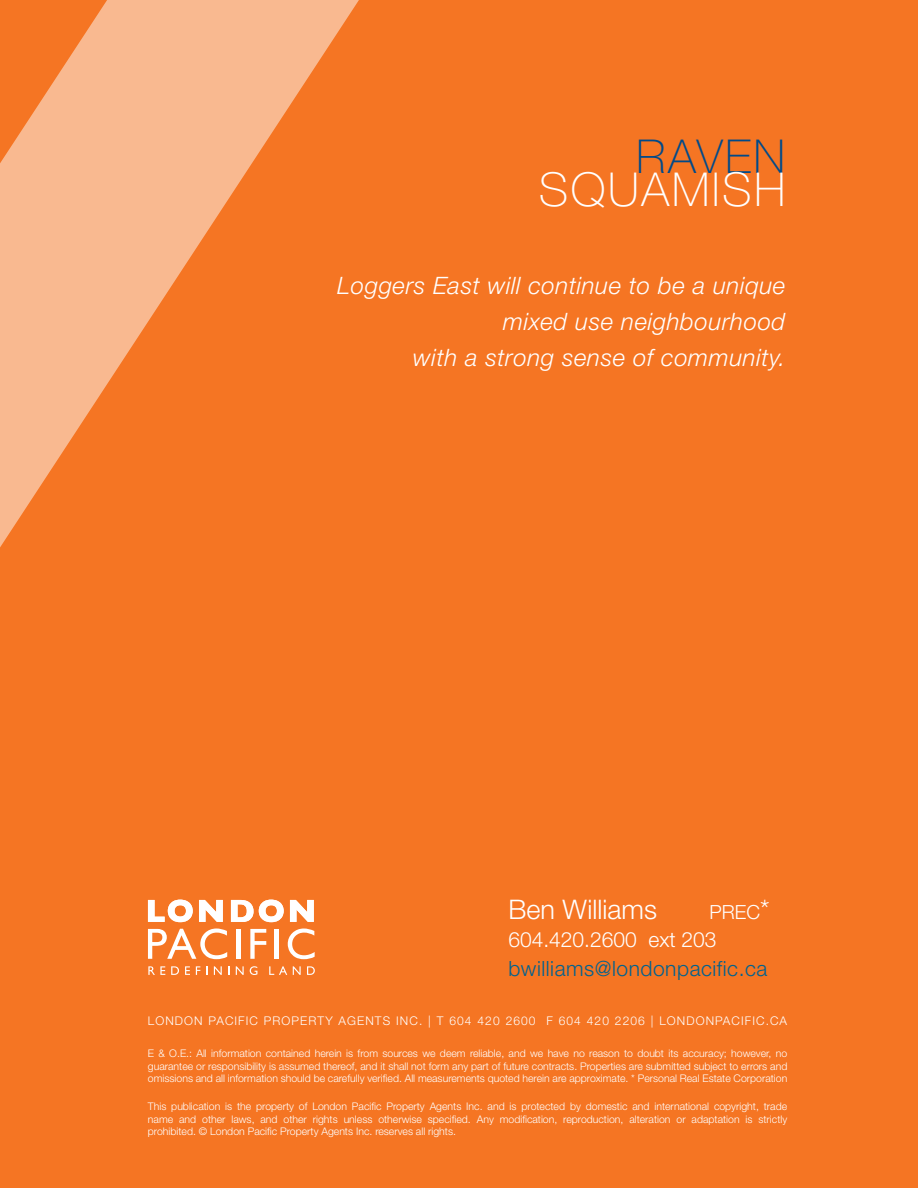
<style>
.page{position:relative;width:918px;height:1188px;background:#f57523}
.page>*{position:absolute;margin:0;border:0;box-sizing:border-box;transform-origin:0 0}
.Headline{font:100 46.8px/33px "Helvetica Neue LT Std";letter-spacing:.05em;color:#fff;text-align:right}
.text_names{font:300 27px "Helvetica Neue LT Std";color:#fff}
.text_footer{font:italic 300 24px/36px "Helvetica Neue LT Std";letter-spacing:.025em;color:#fff;text-align:right}
.email{font:300 21px "Helvetica Neue LT Std";letter-spacing:.025em;color:#00628e}
.text_phone{font:300 21px "Helvetica Neue LT Std";color:#fff}
.text_names-2{font:300 19.5px "Helvetica Neue LT Std";color:#fff}
.text_footer-2{font:300 12px "Helvetica Neue LT Std";letter-spacing:.09em;color:#fff}
.text_footer-3{font:300 10.5px/12.6px "Helvetica Neue LT Std";color:#fff;text-align:justify}
.s1{color:#004a89}
.s2{font-size:27px}
</style>
<div class="page">
<svg style="left:148px;top:900px;width:45px;height:22px"></svg>
<svg style="left:199px;top:900px;width:24px;height:22px"></svg>
<svg style="left:231px;top:900px;width:53px;height:22px"></svg>
<svg style="left:290px;top:900px;width:24px;height:22px"></svg>
<svg style="left:148px;top:929px;width:79px;height:30px"></svg>
<hr style="left:236px;top:929px;width:4px;height:30px;background:#fff">
<svg style="left:250px;top:929px;width:16px;height:30px"></svg>
<div style="left:274px;top:929px;width:5px;height:30px;background:#fff"></div>
<svg style="left:288px;top:929px;width:27px;height:30px"></svg>
<svg style="left:148px;top:966px;width:17px;height:9px"></svg>
<svg style="left:171px;top:966px;width:8px;height:9px"></svg>
<svg style="left:185px;top:966px;width:5px;height:9px"></svg>
<svg style="left:196px;top:966px;width:4px;height:9px"></svg>
<svg style="left:214px;top:966px;width:8px;height:9px"></svg>
<svg style="left:236px;top:966px;width:8px;height:9px"></svg>
<svg style="left:250px;top:966px;width:7px;height:9px"></svg>
<svg style="left:269px;top:966px;width:18px;height:9px"></svg>
<svg style="left:293px;top:966px;width:8px;height:9px"></svg>
<svg style="left:307px;top:966px;width:8px;height:9px"></svg>
<svg style="left:0;top:0;width:359px;height:547px"></svg>
<p class="Headline" style="left:539px;top:140px;width:248px"><span class="s1">RAVEN<br></span>SQUAMISH</p>
<p class="text_footer" style="left:337px;top:267px;width:450px">Loggers East will continue to be a unique mixed use neighbourhood</p>
<p class="text_footer" style="left:413px;top:339px;width:374px">with a strong sense of community.</p>
<p class="text_names" style="left:508px;top:893px;width:150px">Ben Williams</p>
<p class="text_names-2" style="left:710px;top:900px;width:62px">PREC<span class="s2">*</span></p>
<p class="text_phone" style="left:508px;top:927px;width:210px">604.420.2600 ext 203</p>
<p class="email" style="left:508px;top:956px;width:261px">bwilliams@londonpacific.ca</p>
<p class="text_footer-2" style="left:148px;top:1014px;width:641px">LONDON PACIFIC PROPERTY AGENTS INC. | T 604 420 2600 F 604 420 2206 | LONDONPACIFIC.CA</p>
<p class="text_footer-3" style="left:148px;top:1047px;width:641px">E &amp; O.E.: All information contained herein is from sources we deem reliable, and we have no reason to doubt its accuracy; however, no guarantee or responsibility is assumed thereof, and it shall not form any part of future contracts. Properties are submitted subject to errors and omissions and all information should be carefully verified. All measurements quoted herein are approximate. * Personal Real Estate Corporation</p>
<p class="text_footer-3" style="left:148px;top:1100px;width:641px">This publication is the property of London Pacific Property Agents Inc. and is protected by domestic and international copyright, trade name and other laws, and other rights unless otherwise specified. Any modification, reproduction, alteration or adaptation is strictly prohibited. © London Pacific Property Agents Inc. reserves all rights.</p>
</div>
